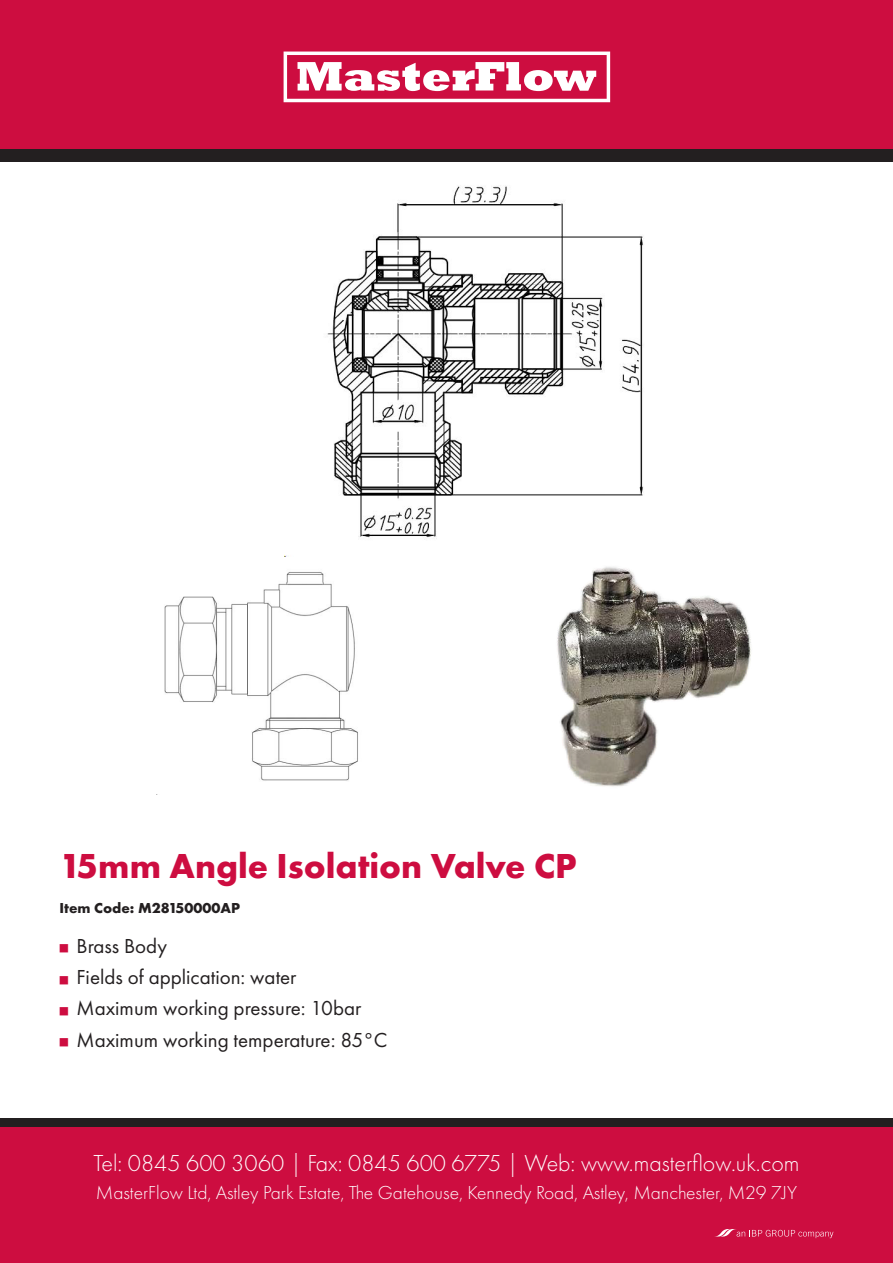
<style>
.page{position:relative;width:893px;height:1263px;background:#fff}
.page>*{position:absolute;margin:0;border:0;box-sizing:border-box;transform-origin:0 0}
.t1{font:700 36px "Futura PT";color:#cd0d40}
.t2{font:300 24px "Futura PT";color:#fff}
.t3{font:21px "Futura PT";color:#231f20}
.t4{font:300 19.5px "Futura PT";color:#fff}
.Product_Code{font:700 15px "Futura PT";color:#231f20}
</style>
<div class="page">
<div style="left:0;top:0;width:893px;height:149px;background:#cd0d40"></div>
<div style="left:0;top:1123px;width:893px;height:140px;background:#cd0d40"></div>
<div style="left:0;top:1118px;width:893px;height:9px;background:#231f20"></div>
<div style="left:0;top:149px;width:893px;height:13px;background:#231f20"></div>
<svg style="left:714px;top:1229px;width:119px;height:9px"></svg>
<svg style="left:284px;top:52px;width:326px;height:50px"></svg>
<img style="left:285px;top:186px;width:358px;height:370px">
<img style="left:164px;top:572px;width:194px;height:209px">
<img style="left:557px;top:567px;width:194px;height:220px">
<p class="t1" style="left:60px;top:843px;width:519px">15mm Angle Isolation Valve CP</p>
<p class="Product_Code" style="left:60px;top:898px;width:182px">Item Code: M28150000AP</p>
<p class="t3" style="left:77px;top:933px;width:92px">Brass Body</p>
<p class="t3" style="left:77px;top:964px;width:221px">Fields of application: water</p>
<p class="t3" style="left:77px;top:996px;width:286px">Maximum working pressure: 10bar</p>
<p class="t3" style="left:77px;top:1027px;width:312px">Maximum working temperature: 85°C</p>
<p class="t2" style="left:93px;top:1149px;width:708px">Tel: 0845 600 3060 | Fax: 0845 600 6775 | Web: www.masterflow.uk.com</p>
<p class="t4" style="left:96px;top:1182px;width:703px">MasterFlow Ltd, Astley Park Estate, The Gatehouse, Kennedy Road, Astley, Manchester, M29 7JY</p>
</div>
